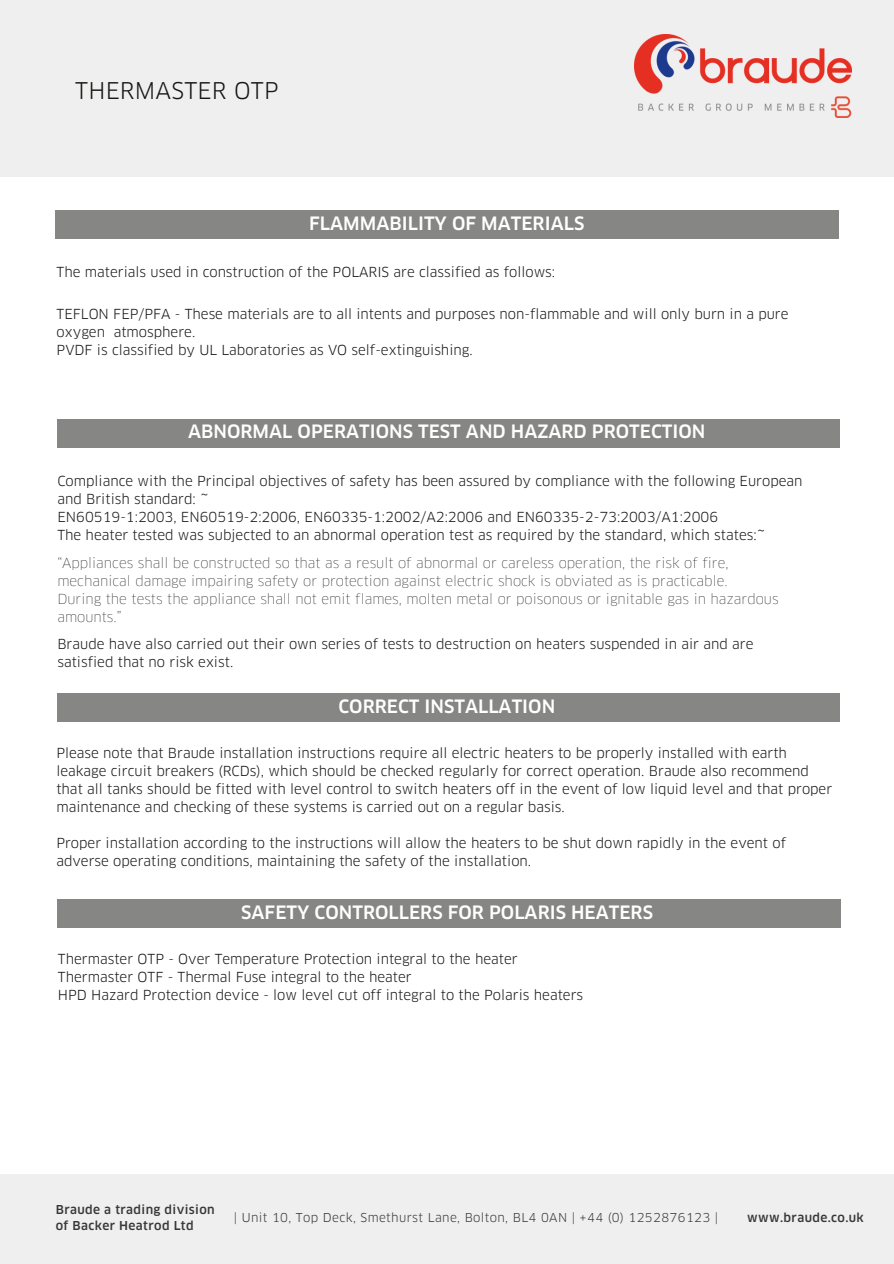
<style>
.page{position:relative;width:894px;height:1264px;background:#fff}
.page>*{position:absolute;margin:0;border:0;box-sizing:border-box;transform-origin:0 0}
.t1{font:22.5px "Clan Pro";letter-spacing:.01em;color:#171615}
.t2{font:500 18px "Clan Pro";color:#fff}
.t3{font:13.5px/18px "Clan Pro";color:#171615}
.t4{font:100 13.5px/18px "Clan Pro";color:#171615}
.t5{font:12px "Clan Pro";letter-spacing:.03em;color:#383837}
.t6{font:500 12px/16px "Clan Pro";letter-spacing:.03em;color:#383837}
</style>
<div class="page">
<div style="left:0;top:0;width:893px;height:176px;background:#efefef"></div>
<div style="left:0;top:1174px;width:893px;height:89px;background:#efefef"></div>
<div style="left:56px;top:210px;width:389px;height:29px;background:#868685"></div>
<img style="left:634px;top:35px;width:217px;height:83px">
<div style="left:331px;top:210px;width:389px;height:29px;background:#868685"></div>
<div style="left:449px;top:210px;width:389px;height:29px;background:#868685"></div>
<div style="left:57px;top:419px;width:389px;height:28px;background:#868685"></div>
<div style="left:333px;top:419px;width:389px;height:28px;background:#868685"></div>
<div style="left:450px;top:419px;width:389px;height:28px;background:#868685"></div>
<div style="left:57px;top:693px;width:389px;height:29px;background:#868685"></div>
<div style="left:333px;top:693px;width:389px;height:29px;background:#868685"></div>
<div style="left:450px;top:693px;width:389px;height:29px;background:#868685"></div>
<div style="left:58px;top:899px;width:389px;height:29px;background:#868685"></div>
<div style="left:333px;top:899px;width:389px;height:29px;background:#868685"></div>
<div style="left:451px;top:899px;width:389px;height:29px;background:#868685"></div>
<h2 class="t1" style="left:75px;top:77px;width:205px">THERMASTER OTP</h2>
<h3 class="t2" style="left:309px;top:212px;width:276px">FLAMMABILITY OF MATERIALS</h3>
<h1 class="t3" style="left:57px;top:263px;width:500px">The materials used in construction of the POLARIS are classified as follows:</h1>
<h3 class="t3" style="left:57px;top:306px;width:733px">TEFLON FEP/PFA - These materials are to all intents and purposes non-flammable and will only burn in a pure oxygen atmosphere.<br>PVDF is classified by UL Laboratories as VO self-extinguishing.</h3>
<h3 class="t2" style="left:188px;top:420px;width:518px">ABNORMAL OPERATIONS TEST AND HAZARD PROTECTION</h3>
<h3 class="t3" style="left:57px;top:472px;width:746px">Compliance with the Principal objectives of safety has been assured by compliance with the following European and British standard: ~<br>EN60519-1:2003, EN60519-2:2006, EN60335-1:2002/A2:2006 and EN60335-2-73:2003/A1:2006<br>The heater tested was subjected to an abnormal operation test as required by the standard, which states:~</h3>
<h2 class="t4" style="left:57px;top:554px;width:722px">“Appliances shall be constructed so that as a result of abnormal or careless operation, the risk of fire, mechanical damage impairing safety or protection against electric shock is obviated as is practicable.<br>During the tests the appliance shall not emit flames, molten metal or poisonous or ignitable gas in hazardous amounts.”</h2>
<h3 class="t3" style="left:57px;top:635px;width:697px">Braude have also carried out their own series of tests to destruction on heaters suspended in air and are satisfied that no risk exist.</h3>
<h3 class="t2" style="left:338px;top:695px;width:218px">CORRECT INSTALLATION</h3>
<h2 class="t3" style="left:56px;top:744px;width:777px">Please note that Braude installation instructions require all electric heaters to be properly installed with earth leakage circuit breakers (RCDs), which should be checked regularly for correct operation. Braude also recommend that all tanks should be fitted with level control to switch heaters off in the event of low liquid level and that proper maintenance and checking of these systems is carried out on a regular basis.</h2>
<h3 class="t3" style="left:56px;top:834px;width:731px">Proper installation according to the instructions will allow the heaters to be shut down rapidly in the event of adverse operating conditions, maintaining the safety of the installation.</h3>
<h4 class="t2" style="left:241px;top:901px;width:413px">SAFETY CONTROLLERS FOR POLARIS HEATERS</h4>
<h4 class="t3" style="left:58px;top:950px;width:526px">Thermaster OTP - Over Temperature Protection integral to the heater<br>Thermaster OTF - Thermal Fuse integral to the heater<br>HPD Hazard Protection device - low level cut off integral to the Polaris heaters</h4>
<h2 class="t6" style="left:56px;top:1201px;width:160px">Braude a trading division of Backer Heatrod Ltd</h2>
<h3 class="t5" style="left:234px;top:1209px;width:485px">| Unit 10, Top Deck, Smethurst Lane, Bolton, BL4 0AN | +44 (0) 1252876123 |</h3>
<p class="t6" style="left:747px;top:1209px;width:118px">www.braude.co.uk</p>
</div>
